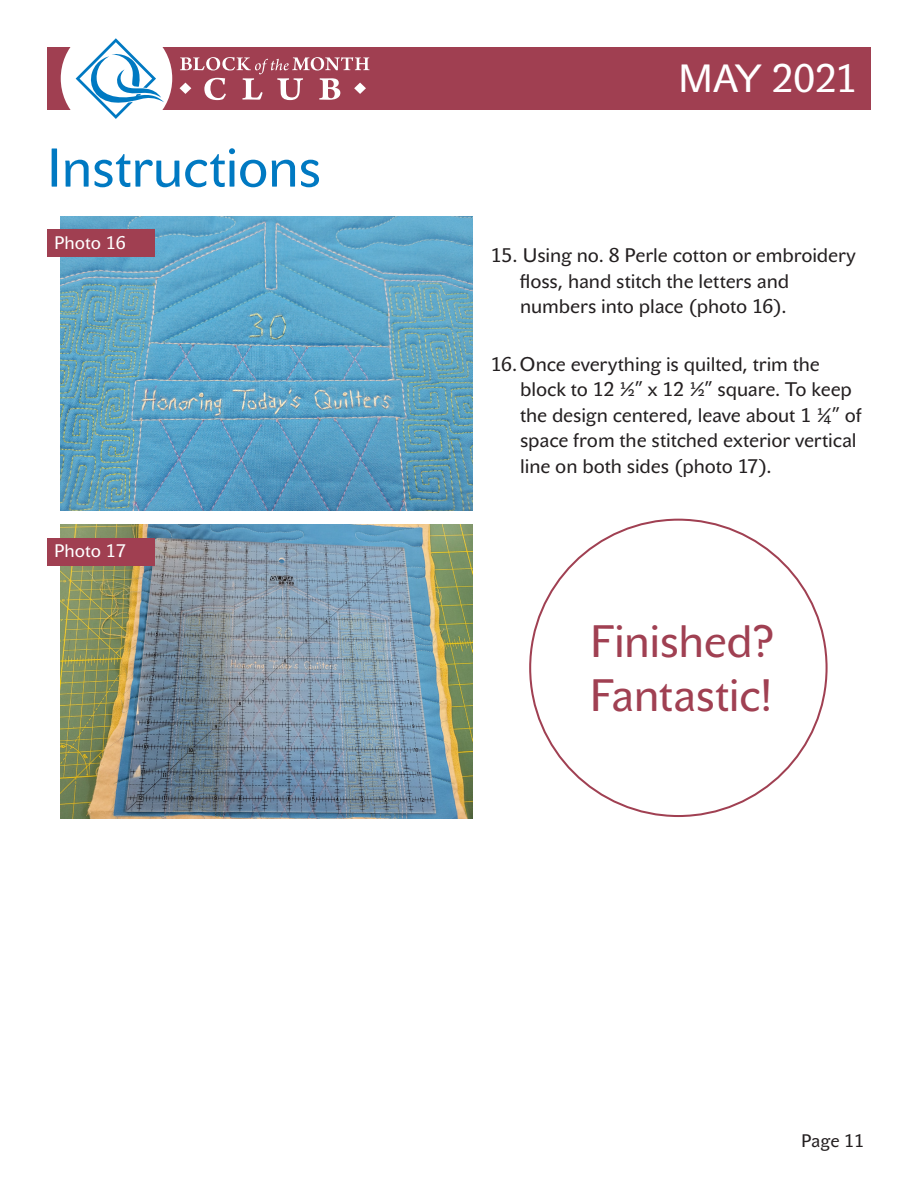
<style>
.page{position:relative;width:918px;height:1188px;background:#fff}
.page>*{position:absolute;margin:0;border:0;box-sizing:border-box;transform-origin:0 0}
.t1{font:54px "John Sans Text Pro";letter-spacing:-.01em;color:#0079c2}
.t2{font:45px "John Sans Text Pro";letter-spacing:-.01em;color:#a04052}
.t3{font:39px "John Sans Text Pro";letter-spacing:-.005em;color:#fff}
.t4{font:19.5px/25.5px "John Sans Text Pro";letter-spacing:-.005em;color:#231f20}
.Photo_caption_bar{font:18px "John Sans Text Pro";color:#fff}
.t5{font:18px "John Sans Text Pro";color:#231f20}
</style>
<div class="page">
<div style="left:47px;top:47px;width:824px;height:62px;background:#a03f51"></div>
<div style="left:61px;top:23px;width:111px;height:111px;background:#fff;border-radius:50%"></div>
<svg style="left:76px;top:38px;width:88px;height:81px"></svg>
<svg style="left:180px;top:57px;width:190px;height:43px"></svg>
<img style="left:61px;top:524px;width:411px;height:295px">
<div style="left:47px;top:538px;width:108px;height:28px;background:#a03f51"></div>
<img style="left:61px;top:216px;width:411px;height:294px">
<div style="left:47px;top:230px;width:108px;height:27px;background:#a03f51"></div>
<h1 class="t1" style="left:47px;top:137px;width:276px">Instructions</h1>
<p class="Photo_caption_bar" style="left:54px;top:232px;width:73px">Photo 16</p>
<p class="Photo_caption_bar" style="left:54px;top:541px;width:73px">Photo 17</p>
<h3 class="t3" style="left:678px;top:56px;width:181px">MAY 2021</h3>
<p class="t4" style="left:520px;top:243px;width:338px;text-indent:-29px">15. Using no. 8 Perle cotton or embroidery floss, hand stitch the letters and numbers into place (photo 16).</p>
<p class="t4" style="left:520px;top:351px;width:343px;text-indent:-29px">16.Once everything is quilted, trim the block to 12 ½” x 12 ½” square. To keep the design centered, leave about 1 ¼” of space from the stitched exterior vertical line on both sides (photo 17).</p>
<p class="t2" style="left:590px;top:616px;width:186px">Finished?</p>
<p class="t2" style="left:590px;top:670px;width:186px">Fantastic!</p>
<p class="t5" style="left:801px;top:1130px;width:64px">Page 11</p>
</div>
